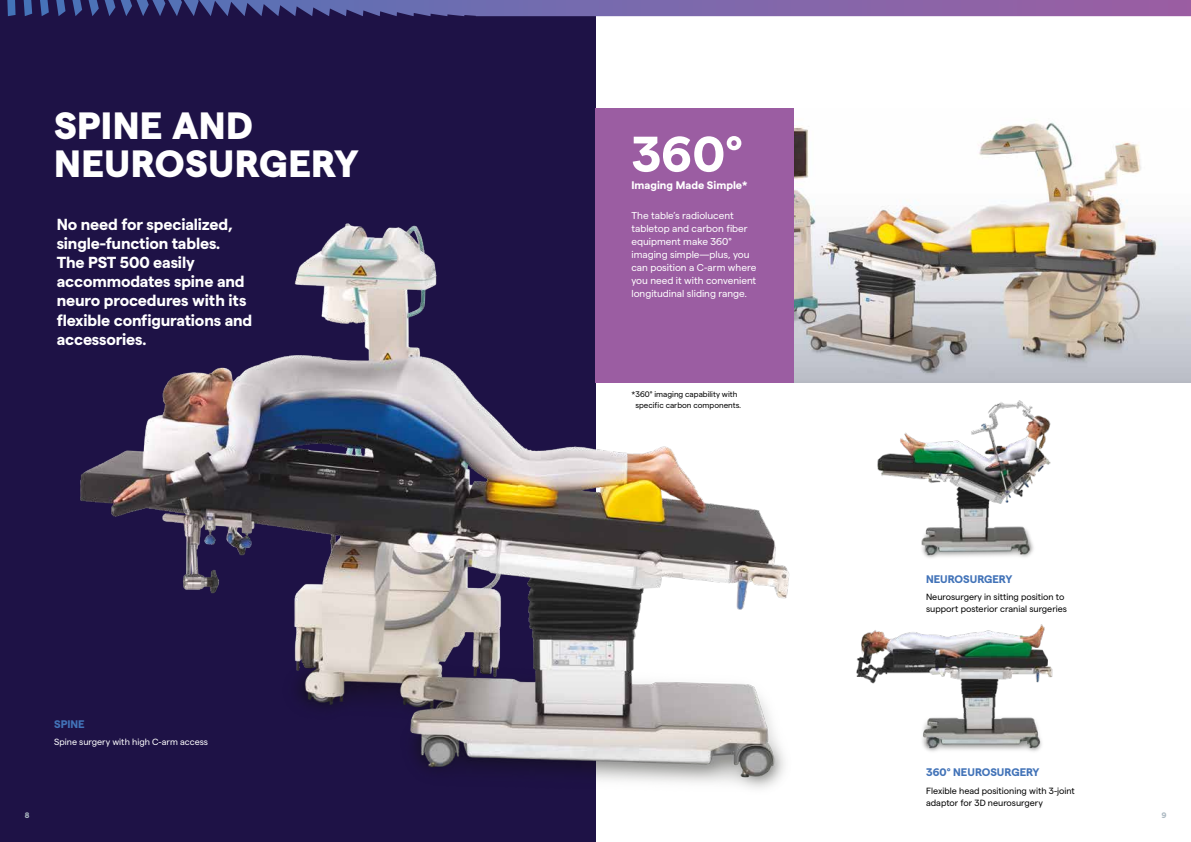
<style>
.page{position:relative;width:1191px;height:842px;background:#fff}
.page>*{position:absolute;margin:0;border:0;box-sizing:border-box;transform-origin:0 0}
.t1{font:700 50px "Matter";color:#fff}
.t2{font:800 38px/38px "Matter";letter-spacing:.01em;color:#fff}
.t3{font:700 16px/19.2px "Matter";letter-spacing:-.01em;color:#fff}
.t4{font:700 11px "Matter";color:#4273b8}
.t5{font:700 11px "Matter";color:#fff}
.t6{font:10px/13px "Matter";color:#fff}
.t7{font:9px/12px "Matter";color:#000}
.t8{font:9px "Matter";color:#fff}
.t9{font:8px/11px "Matter";color:#000;text-align:center}
.t10{font:700 8px "Matter";color:#abb8c1}
</style>
<div class="page">
<img style="left:794px;top:122px;width:397px;height:260px">
<div style="left:0;top:0;width:595px;height:842px;background:#1e1246"></div>
<img style="left:80px;top:175px;width:758px;height:631px">
<svg style="left:7px;top:0;width:1184px;height:16px"></svg>
<div style="left:595px;top:108px;width:199px;height:274px;background:#9b5da2"></div>
<img style="left:877px;top:400px;width:174px;height:158px">
<img style="left:856px;top:624px;width:197px;height:128px">
<h2 class="t2" style="left:54px;top:103px;width:306px">SPINE AND<br>NEUROSURGERY</h2>
<h3 class="t3" style="left:57px;top:213px;width:197px">No need for specialized, single-function tables.<br>The PST 500 easily accommodates spine and neuro procedures with its flexible configurations and accessories.</h3>
<p class="t4" style="left:54px;top:715px;width:32px">SPINE</p>
<p class="t8" style="left:54px;top:735px;width:155px">Spine surgery with high C-arm access</p>
<p class="t10" style="left:25px;top:809px;width:6px">8</p>
<h1 class="t1" style="left:631px;top:117px;width:113px">360°</h1>
<p class="t5" style="left:631px;top:177px;width:118px">Imaging Made Simple*</p>
<p class="t6" style="left:631px;top:209px;width:126px">The table’s radiolucent tabletop and carbon fiber equipment make 360° imaging simple—plus, you can position a C-arm where you need it with convenient longitudinal sliding range.</p>
<p class="t9" style="left:631px;top:388px;width:111px">*360° imaging capability with specific carbon components.</p>
<p class="t4" style="left:926px;top:570px;width:88px">NEUROSURGERY</p>
<p class="t7" style="left:926px;top:590px;width:142px">Neurosurgery in sitting position to support posterior cranial surgeries</p>
<p class="t4" style="left:926px;top:764px;width:115px">360° NEUROSURGERY</p>
<p class="t7" style="left:926px;top:784px;width:150px">Flexible head positioning with 3-joint adaptor for 3D neurosurgery</p>
<p class="t10" style="left:1161px;top:809px;width:7px">9</p>
</div>
